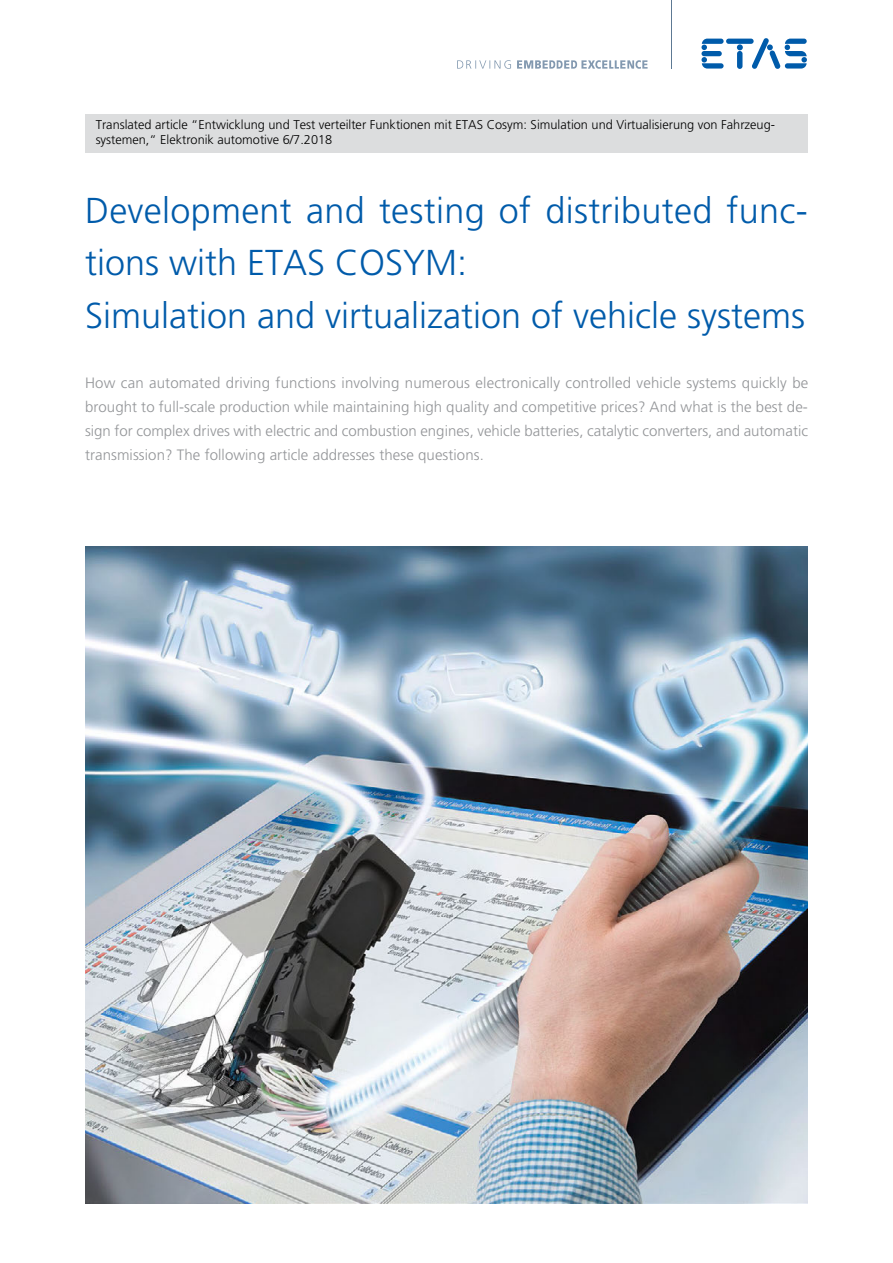
<style>
.page{position:relative;width:893px;height:1263px;background:#fff}
.page>*{position:absolute;margin:0;border:0;box-sizing:border-box;transform-origin:0 0}
.t1{font:300 36px/52.5px "Frutiger LT";color:#005baa}
.t2{font:300 15px/24px "Frutiger LT";letter-spacing:.005em;color:#939598;text-align:justify}
.t3{font:300 12.75px/15px "Frutiger LT";color:#000}
</style>
<div class="page">
<img style="left:85px;top:546px;width:723px;height:657px">
<div style="left:85px;top:115px;width:723px;height:38px;background:#dcddde"></div>
<div style="left:701px;top:51px;width:21px;height:5px;background:#005baa;border-radius:3px"></div>
<svg style="left:701px;top:39px;width:23px;height:11px"></svg>
<svg style="left:701px;top:57px;width:23px;height:12px"></svg>
<svg style="left:737px;top:44px;width:6px;height:6px"></svg>
<div style="left:737px;top:51px;width:5px;height:18px;background:#005baa;border-radius:3px"></div>
<div style="left:726px;top:39px;width:28px;height:5px;background:#005baa;border-radius:3px"></div>
<svg style="left:752px;top:38px;width:55px;height:31px"></svg>
<svg style="left:457px;top:60px;width:191px;height:9px"></svg>
<hr style="left:671px;top:0;width:1px;height:69px;background:#5d7993">
<p class="t3" style="left:96px;top:117px;width:681px">Translated article “Entwicklung und Test verteilter Funktionen mit ETAS Cosym: Simulation und Virtualisierung von Fahrzeug&shy;systemen,“ Elektronik automotive 6/7.2018</p>
<h1 class="t1" style="left:85px;top:184px;width:724px">Development and testing of distributed func&shy;tions with ETAS COSYM:<br>Simulation and virtualization of vehicle systems</h1>
<p class="t2" style="left:85px;top:371px;width:725px">How can automated driving functions involving numerous electronically controlled vehicle systems quickly be brought to full-scale production while maintaining high quality and competitive prices? And what is the best de&shy;sign for complex drives with electric and combustion engines, vehicle batteries, catalytic converters, and automatic transmission? The following article addresses these questions.</p>
</div>
